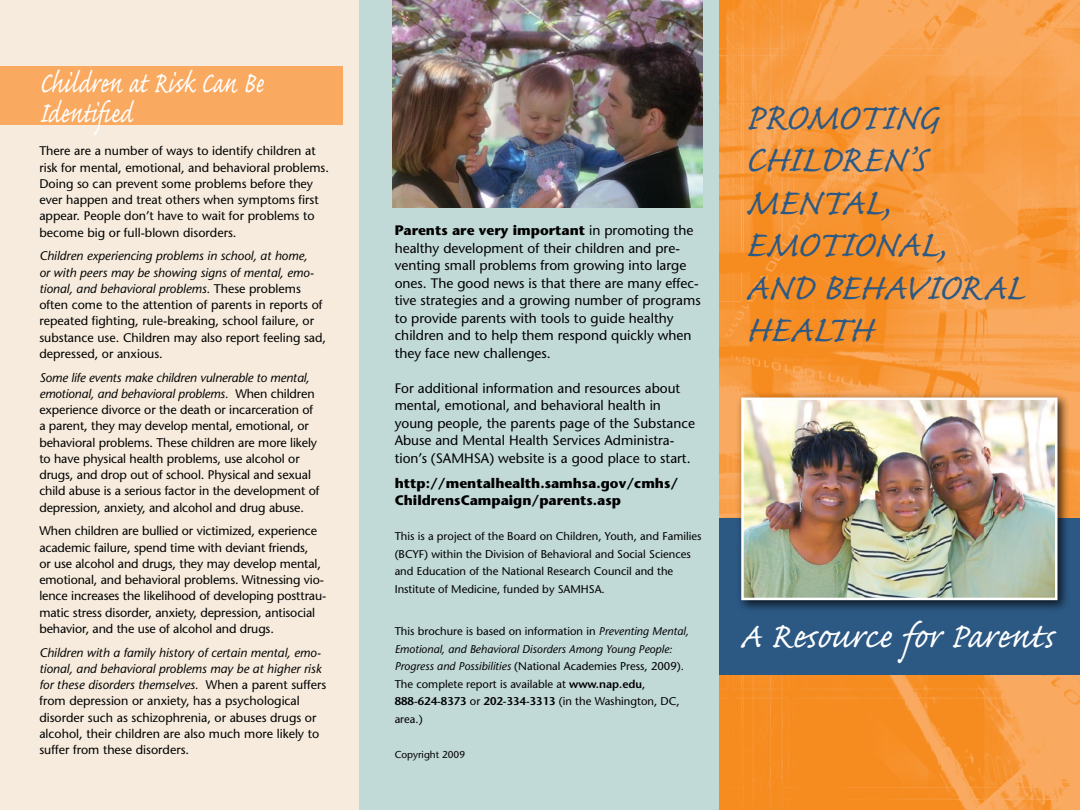
<style>
.page{position:relative;width:1080px;height:810px;background:#fff}
.page>*{position:absolute;margin:0;border:0;box-sizing:border-box;transform-origin:0 0}
.t1{font:47.5px/42.5px "Caflisch Script Pro";letter-spacing:.07em;color:#2c5984}
.t2{font:45px "Caflisch Script Pro";color:#fff}
.t3{font:37.5px/30px "Caflisch Script Pro";color:#fff;scale:.8 1}
.t4{font:13.75px/17.5px "Stone Sans";color:#000}
.t5{font:700 13.75px/17.5px "Stone Sans";color:#000}
.t6{font:12.5px/16.2px "Stone Sans";letter-spacing:-.01em;color:#000}
.t7{font:11.25px/17.5px "Stone Sans";color:#000}
.t8{font:10px "Stone Sans";color:#000}
.s1{font-style:italic}
.s2{font-weight:700}
.s3{font-weight:600}
</style>
<div class="page">
<div style="left:359px;top:0;width:360px;height:810px;background:#c1d9d7"></div>
<div style="left:0;top:0;width:359px;height:810px;background:#f6ebdc"></div>
<img style="left:393px;top:0;width:310px;height:208px">
<div style="left:0;top:67px;width:343px;height:58px;background:#faaa60"></div>
<img style="left:719px;top:0;width:361px;height:810px">
<div style="left:719px;top:519px;width:361px;height:156px;background:#2c5984"></div>
<div style="left:736px;top:392px;width:334px;height:221px;background:#000;opacity:.75"></div>
<img style="left:744px;top:401px;width:311px;height:196px">
<div style="left:741px;top:398px;width:317px;height:202px;border:2px solid #fff"></div>
<h3 class="t3" style="left:39px;top:71px;width:282px">Children at Risk Can Be<br>Identified</h3>
<p class="t6" style="left:39px;top:143px;width:291px">There are a number of ways to identify children at risk for mental, emotional, and behavioral problems.<br>Doing so can prevent some problems before they ever happen and treat others when symptoms first appear. People don’t have to wait for problems to become big or full-blown disorders.</p>
<p class="t6" style="left:39px;top:248px;width:288px"><span class="s1">Children experiencing problems in school, at home,<br>or with peers may be showing signs of mental, emo&shy;tional, and behavioral problems.</span> These problems often come to the attention of parents in reports of repeated fighting, rule-breaking, school failure, or substance use. Children may also report feeling sad, depressed, or anxious.</p>
<p class="t6" style="left:39px;top:369px;width:282px"><span class="s1">Some life events make children vulnerable to mental, emotional, and behavioral problems.</span> When children experience divorce or the death or incarceration of a parent, they may develop mental, emotional, or behavioral problems. These children are more likely to have physical health problems, use alcohol or drugs, and drop out of school. Physical and sexual child abuse is a serious factor in the development of depression, anxiety, and alcohol and drug abuse.</p>
<p class="t6" style="left:39px;top:523px;width:288px">When children are bullied or victimized, experience academic failure, spend time with deviant friends,<br>or use alcohol and drugs, they may develop mental, emotional, and behavioral problems. Witnessing vio&shy;lence increases the likelihood of developing posttrau&shy;matic stress disorder, anxiety, depression, antisocial behavior, and the use of alcohol and drugs.</p>
<p class="t6" style="left:39px;top:644px;width:288px"><span class="s1">Children with a family history of certain mental, emo&shy;tional, and behavioral problems may be at higher risk for these disorders themselves.</span> When a parent suffers from depression or anxiety, has a psychological disorder such as schizophrenia, or abuses drugs or alcohol, their children are also much more likely to suffer from these disorders.</p>
<p class="t4" style="left:395px;top:222px;width:308px"><span class="s2">Parents are very important</span> in promoting the healthy development of their children and pre&shy;venting small problems from growing into large ones. The good news is that there are many effec&shy;tive strategies and a growing number of programs to provide parents with tools to guide healthy children and to help them respond quickly when they face new challenges.</p>
<p class="t4" style="left:395px;top:379px;width:302px">For additional information and resources about mental, emotional, and behavioral health in young people, the parents page of the Substance Abuse and Mental Health Services Administra&shy;tion’s (SAMHSA) website is a good place to start.</p>
<p class="t5" style="left:395px;top:474px;width:285px">http://mentalhealth.samhsa.gov/cmhs/<br>ChildrensCampaign/parents.asp</p>
<p class="t7" style="left:395px;top:528px;width:308px">This is a project of the Board on Children, Youth, and Families (BCYF) within the Division of Behavioral and Social Sciences and Education of the National Research Council and the Institute of Medicine, funded by SAMHSA.</p>
<p class="t7" style="left:395px;top:623px;width:296px">This brochure is based on information in <span class="s1">Preventing Mental, Emotional, and Behavioral Disorders Among Young People:<br>Progress and Possibilities</span> (National Academies Press, 2009).<br>The complete report is available at <span class="s3">www.nap.edu</span>, <span class="s3">888-624-8373</span> or <span class="s3">202-334-3313</span> (in the Washington, DC, area.)</p>
<p class="t8" style="left:395px;top:748px;width:72px">Copyright 2009</p>
<h1 class="t1" style="left:745px;top:101px;width:274px">Promoting<br>Children’s<br>Mental,<br>Emotional, and Behavioral<br>Health</h1>
<h2 class="t2" style="left:739px;top:612px;width:318px">A Resource for Parents</h2>
</div>
